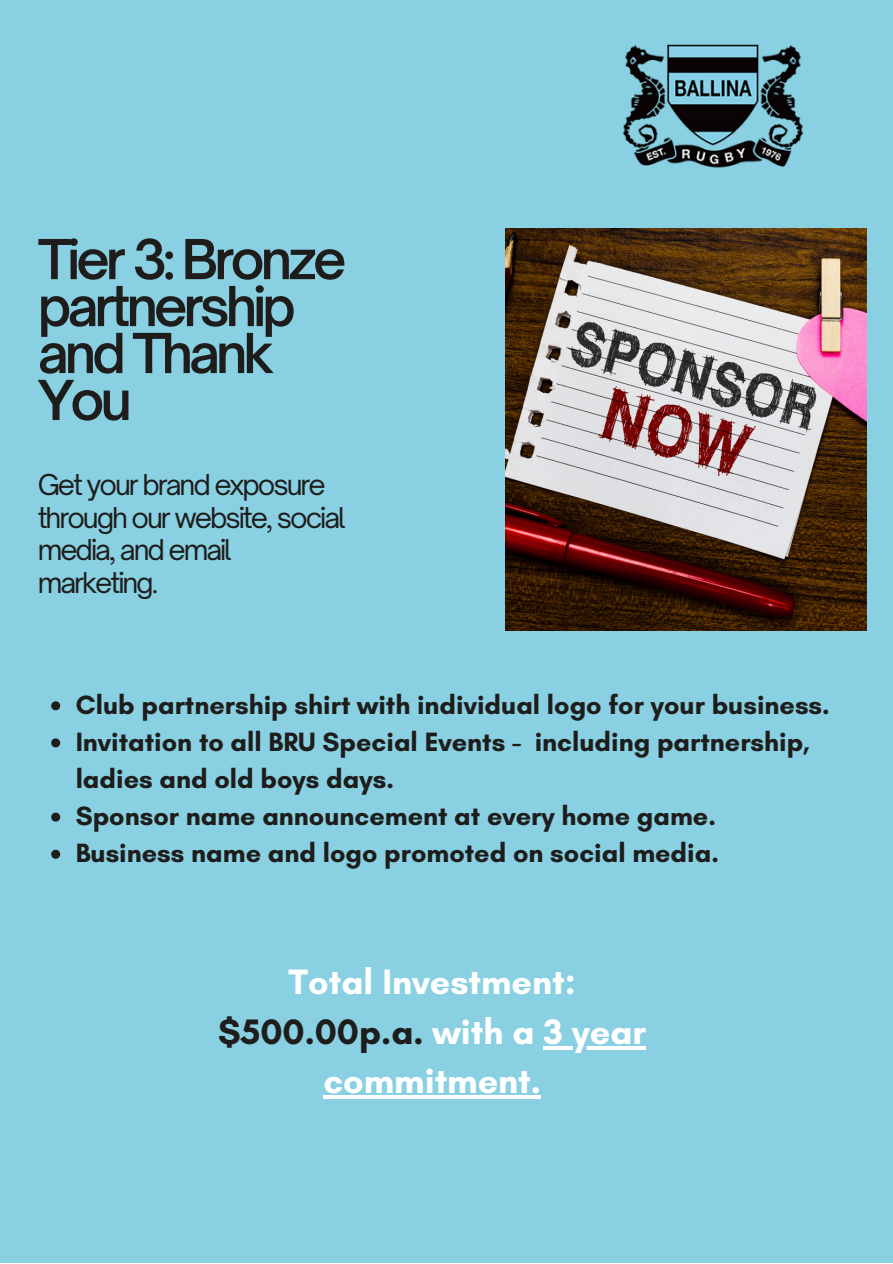
<style>
.page{position:relative;width:893px;height:1264px;background:#fff}
.page>*{position:absolute;margin:0;border:0;box-sizing:border-box;transform-origin:0 0}
.t1{font:600 52.65px/47px "Open Sauce One";letter-spacing:-.075em;color:#1e1d1c}
.t2{font:700 36px/49.5px "Glacial Indifference";color:#fff;text-align:center}
.t3{font:27.45px/32.5px "Open Sauce One";letter-spacing:-.075em;color:#1e1d1c}
.t4{font:700 27px/37px "Glacial Indifference";color:#1e1d1c}
.s1{color:#1e1d1c}
</style>
<div class="page">
<div style="left:0;top:0;width:892px;height:1262px;background:#88d0e2"></div>
<img style="left:505px;top:228px;width:361px;height:402px">
<img style="left:623px;top:45px;width:180px;height:123px">
<svg style="left:51px;top:701px;width:9px;height:9px"></svg>
<svg style="left:51px;top:738px;width:9px;height:9px"></svg>
<svg style="left:51px;top:812px;width:9px;height:9px"></svg>
<svg style="left:51px;top:849px;width:9px;height:9px"></svg>
<svg style="left:543px;top:1046px;width:103px;height:3px"></svg>
<hr style="left:323px;top:1095px;width:218px;height:3px;background:#fff">
<p class="t1" style="left:38px;top:235px;width:310px">Tier 3: Bronze partnership and Thank<br>You</p>
<p class="t3" style="left:38px;top:468px;width:309px">Get your brand exposure through our website, social media, and email marketing.</p>
<p class="t4" style="left:76px;top:685px;width:755px">Club partnership shirt with individual logo for your business.</p>
<p class="t4" style="left:76px;top:722px;width:735px">Invitation to all BRU Special Events - including partnership, ladies and old boys days.</p>
<p class="t4" style="left:76px;top:797px;width:641px">Sponsor name announcement at every home game.</p>
<p class="t4" style="left:76px;top:834px;width:644px">Business name and logo promoted on social media.</p>
<p class="t2" style="left:218px;top:956px;width:429px">Total Investment: <span class="s1">$500.00p.a.</span> with a 3 year commitment.</p>
</div>
